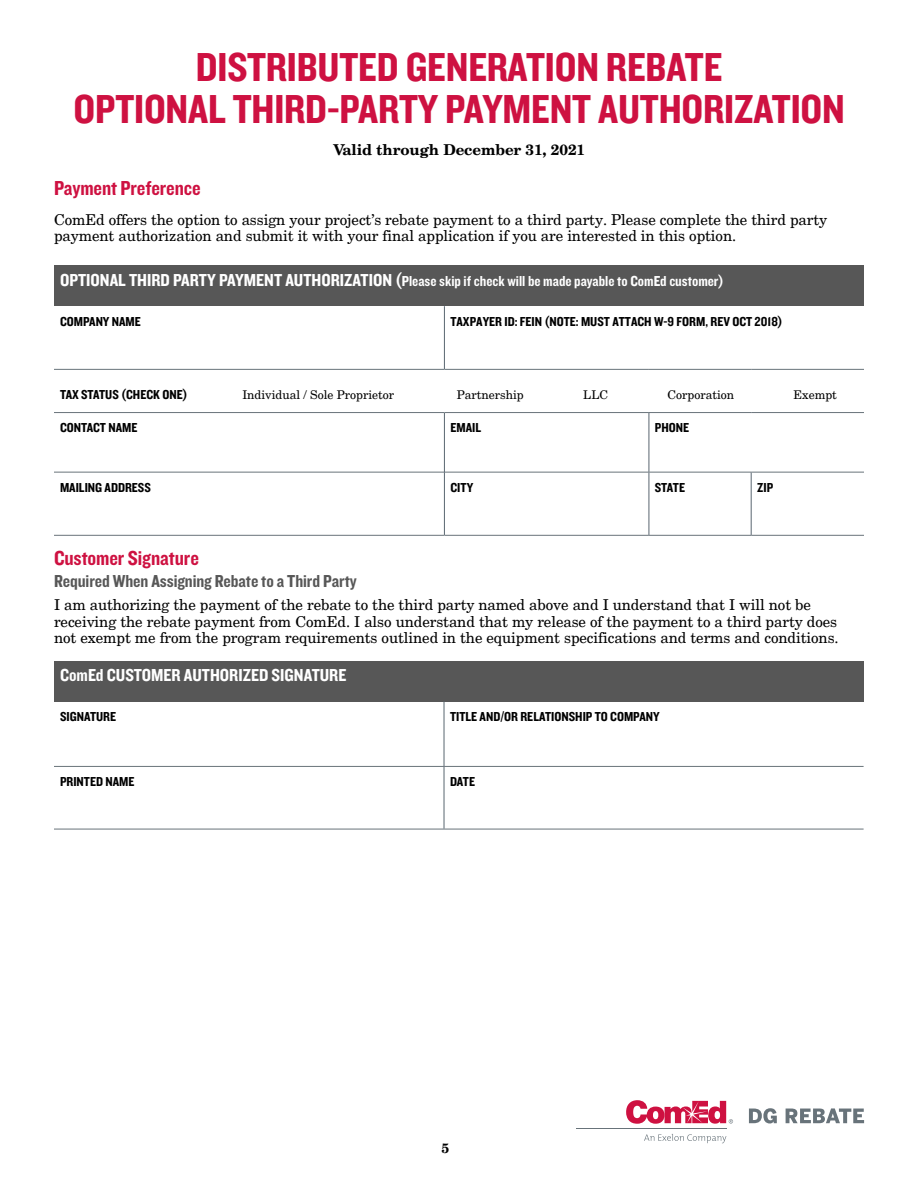
<style>
.page{position:relative;width:918px;height:1188px;background:#fff}
.page>*{position:absolute;margin:0;border:0;box-sizing:border-box;transform-origin:0 0}
.t1{font:42px/42px "Knockout 50 Welterweight";letter-spacing:-.005em;color:#ce1141;text-align:center}
.Header_2___125{font:21px "Knockout 50 Welterweight";letter-spacing:-.005em;color:#ce1141}
.Body___125{font:21px "Knockout 50 Welterweight";letter-spacing:-.005em;color:#ce1141}
.Body___125-2{font:18px "Knockout 50 Welterweight";letter-spacing:-.005em;color:#575757}
.Table_Head_Left{font:18px "Knockout 50 Welterweight";color:#fff}
.Body___125-3{font:15px/16.5px "New Century Schlbk";letter-spacing:-.005em;color:#000}
.Body{font:15px/16.5px "New Century Schlbk";letter-spacing:-.005em;color:#000}
.Table_Head_Left-2{font:15px "Knockout 50 Welterweight";color:#fff}
.t2{font:700 15px "New Century Schlbk S";letter-spacing:-.005em;color:#000}
.Table_Form_Label{font:13.5px "Knockout 50 Welterweight";color:#000}
.t3{font:700 13.5px "New Century Schlbk S";color:#000}
.Table_Form_Label-2{font:12px "New Century Schlbk";color:#000}
.s1{font-style:inherit}
.s2{font-size:18px}
.s3{font-family:"New Century Schoolbook"}
</style>
<div class="page">
<svg style="left:644px;top:1134px;width:82px;height:9px"></svg>
<hr style="left:576px;top:1129px;width:150px;height:1px;background:#68737a">
<svg style="left:626px;top:1100px;width:107px;height:24px"></svg>
<svg style="left:749px;top:1108px;width:28px;height:16px"></svg>
<svg style="left:786px;top:1108px;width:78px;height:15px"></svg>
<div style="left:54px;top:266px;width:810px;height:40px;background:#575757"></div>
<hr style="left:54px;top:369px;width:390px;height:1px;background:#68737a">
<hr style="left:444px;top:369px;width:205px;height:1px;background:#68737a">
<hr style="left:649px;top:369px;width:102px;height:1px;background:#68737a">
<hr style="left:751px;top:369px;width:113px;height:1px;background:#68737a">
<hr style="left:54px;top:412px;width:390px;height:1px;background:#68737a">
<hr style="left:444px;top:412px;width:205px;height:1px;background:#68737a">
<hr style="left:649px;top:412px;width:102px;height:1px;background:#68737a">
<hr style="left:751px;top:412px;width:113px;height:1px;background:#68737a">
<hr style="left:54px;top:472px;width:390px;height:1px;background:#68737a">
<hr style="left:445px;top:472px;width:204px;height:1px;background:#68737a">
<hr style="left:649px;top:472px;width:102px;height:1px;background:#68737a">
<hr style="left:751px;top:472px;width:113px;height:1px;background:#68737a">
<hr style="left:54px;top:535px;width:390px;height:1px;background:#68737a">
<hr style="left:444px;top:535px;width:205px;height:1px;background:#68737a">
<hr style="left:649px;top:535px;width:102px;height:1px;background:#68737a">
<hr style="left:751px;top:535px;width:113px;height:1px;background:#68737a">
<hr style="left:444px;top:306px;width:1px;height:63px;background:#596670">
<hr style="left:444px;top:413px;width:1px;height:59px;background:#596670">
<hr style="left:649px;top:413px;width:1px;height:59px;background:#596670">
<hr style="left:444px;top:472px;width:1px;height:63px;background:#596670">
<hr style="left:649px;top:472px;width:1px;height:63px;background:#596670">
<hr style="left:751px;top:472px;width:1px;height:63px;background:#596670">
<div style="left:54px;top:661px;width:810px;height:40px;background:#575757"></div>
<hr style="left:54px;top:766px;width:390px;height:1px;background:#68737a">
<hr style="left:444px;top:701px;width:1px;height:65px;background:#596670">
<hr style="left:444px;top:767px;width:1px;height:62px;background:#596670">
<hr style="left:444px;top:766px;width:420px;height:1px;background:#68737a">
<hr style="left:54px;top:829px;width:390px;height:1px;background:#68737a">
<hr style="left:444px;top:829px;width:420px;height:1px;background:#68737a">
<h1 class="t1" style="left:74px;top:44px;width:773px">DISTRIBUTED GENERATION REBATE<br>OPTIONAL THIRD-PARTY PAYMENT AUTHORIZATION</h1>
<p class="t2" style="left:334px;top:141px;width:253px">Valid through December 31, 202<span class="s1">1</span></p>
<h2 class="Header_2___125" style="left:54px;top:174px;width:148px">Payment Preference</h2>
<p class="Body" style="left:54px;top:211px;width:775px">ComEd offers the option to assign your project’s rebate payment to a third party. Please complete the third party payment authorization and submit it with your final application if you are interested in this option.</p>
<p class="Table_Head_Left-2" style="left:60px;top:271px;width:665px"><span class="s2">OPTIONAL THIRD PARTY PAYMENT AUTHORIZATION (</span>Please skip if check will be made payable to ComEd customer)</p>
<p class="Table_Form_Label" style="left:60px;top:312px;width:82px">COMPANY NAME</p>
<p class="Table_Form_Label" style="left:450px;top:312px;width:334px">TAXPAYER ID: FEIN (NOTE: MUST ATTACH W-9 FORM, REV OCT 2018)</p>
<p class="Table_Form_Label" style="left:60px;top:385px;width:129px">TAX STATUS (CHECK ONE)</p>
<p class="Table_Form_Label-2" style="left:242px;top:387px;width:153px">Individual / Sole Proprietor</p>
<p class="Table_Form_Label-2" style="left:457px;top:387px;width:68px">Partnership</p>
<p class="Table_Form_Label-2" style="left:583px;top:387px;width:26px">LLC</p>
<p class="Table_Form_Label-2" style="left:667px;top:387px;width:68px">Corporation</p>
<p class="Table_Form_Label-2" style="left:794px;top:387px;width:45px">Exempt</p>
<p class="Table_Form_Label" style="left:60px;top:419px;width:79px">CONTACT NAME</p>
<p class="Table_Form_Label" style="left:450px;top:419px;width:32px">EMAIL</p>
<p class="Table_Form_Label" style="left:655px;top:419px;width:36px">PHONE</p>
<p class="Table_Form_Label" style="left:60px;top:478px;width:92px">MAILING ADDRESS</p>
<p class="Table_Form_Label" style="left:450px;top:478px;width:24px">CITY</p>
<p class="Table_Form_Label" style="left:655px;top:478px;width:32px">STATE</p>
<p class="Table_Form_Label" style="left:757px;top:478px;width:18px">ZIP</p>
<p class="Body___125" style="left:54px;top:544px;width:146px">Customer Signature</p>
<p class="Body___125-2" style="left:54px;top:569px;width:304px">Required When Assigning Rebate to a Third Party</p>
<p class="Body___125-3" style="left:54px;top:596px;width:786px">I am authorizing the payment of the rebate to the third party named <span class="s3">above</span> and I understand that I will not be receiving the rebate payment from ComEd. I also understand that my release of the payment to a third party does not exempt me from the program requirements outline<span class="s3">d</span> in the <span class="s3">equipment</span> specifications and terms and conditions.</p>
<p class="Table_Head_Left" style="left:60px;top:663px;width:288px">ComEd CUSTOMER AUTHORIZED SIGNATURE</p>
<p class="Table_Form_Label" style="left:60px;top:707px;width:58px">SIGNATURE</p>
<p class="Table_Form_Label" style="left:450px;top:707px;width:211px">TITLE AND/OR RELATIONSHIP TO COMPANY</p>
<p class="Table_Form_Label" style="left:60px;top:772px;width:76px">PRINTED NAME</p>
<p class="Table_Form_Label" style="left:450px;top:772px;width:27px">DATE</p>
<p class="t3" style="left:442px;top:1140px;width:9px">5</p>
</div>
